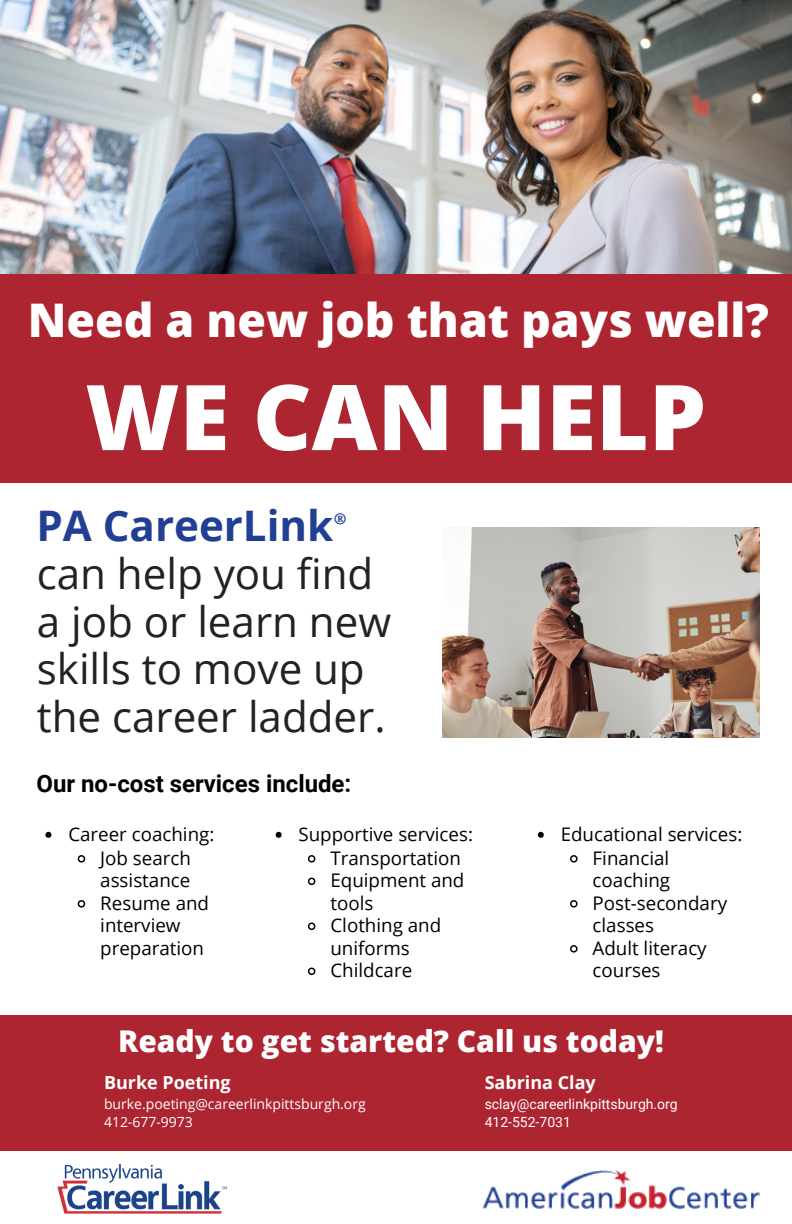
<style>
.page{position:relative;width:792px;height:1224px;background:#fff}
.page>*{position:absolute;margin:0;border:0;box-sizing:border-box;transform-origin:0 0}
.t1{font:800 90.8px "Open Sans";color:#fff}
.t2{font:800 46.4px "Open Sans";color:#fff}
.t3{font:42.2px/47.6px "Open Sans";color:#222125}
.t4{font:800 30px "Open Sans";color:#fff}
.t5{font:700 24px "Roboto";color:#000}
.t6{font:18.8px/22.4px "Open Sans";color:#000}
.t7{font:700 18px "Open Sans";color:#fff}
.t8{font:14px "Open Sans";color:#fff}
.t9{font:14px "Roboto";color:#fff}
.s1{font-weight:700;color:#224093}
.s2{font-family:"Minion Pro";font-weight:700;color:#224093}
</style>
<div class="page">
<img style="left:484px;top:1171px;width:276px;height:37px">
<div style="left:0;top:1015px;width:792px;height:135px;background:#ad2531"></div>
<img style="left:57px;top:1164px;width:170px;height:50px">
<img style="left:0;top:0;width:792px;height:274px">
<div style="left:0;top:274px;width:792px;height:208px;background:#ad2531"></div>
<img style="left:443px;top:528px;width:316px;height:210px">
<svg style="left:45px;top:832px;width:6px;height:6px"></svg>
<svg style="left:77px;top:855px;width:9px;height:8px"></svg>
<svg style="left:77px;top:900px;width:9px;height:8px"></svg>
<svg style="left:276px;top:832px;width:6px;height:6px"></svg>
<svg style="left:307px;top:855px;width:9px;height:8px"></svg>
<svg style="left:307px;top:877px;width:9px;height:9px"></svg>
<svg style="left:307px;top:922px;width:9px;height:9px"></svg>
<svg style="left:307px;top:967px;width:9px;height:9px"></svg>
<svg style="left:538px;top:832px;width:6px;height:6px"></svg>
<svg style="left:570px;top:855px;width:8px;height:8px"></svg>
<svg style="left:570px;top:900px;width:8px;height:8px"></svg>
<svg style="left:570px;top:945px;width:8px;height:8px"></svg>
<p class="t2" style="left:28px;top:287px;width:743px">Need a new job that pays well?</p>
<p class="t1" style="left:85px;top:353px;width:622px">WE CAN HELP</p>
<p class="t3" style="left:36px;top:501px;width:356px"><span class="s1">PA CareerLink</span><span class="s2">® </span>can help you find a job or learn new skills to move up the career ladder.</p>
<p class="t5" style="left:36px;top:770px;width:316px">Our no-cost services include:</p>
<p class="t6" style="left:68px;top:822px;width:148px">Career coaching:</p>
<p class="t6" style="left:100px;top:846px;width:92px">Job search assistance</p>
<p class="t6" style="left:100px;top:891px;width:110px">Resume and interview preparation</p>
<p class="t6" style="left:299px;top:822px;width:176px">Supportive services:</p>
<p class="t6" style="left:330px;top:846px;width:132px">Transportation</p>
<p class="t6" style="left:330px;top:869px;width:135px">Equipment and tools</p>
<p class="t6" style="left:330px;top:914px;width:112px">Clothing and uniforms</p>
<p class="t6" style="left:330px;top:959px;width:83px">Childcare</p>
<p class="t6" style="left:561px;top:822px;width:183px">Educational services:</p>
<p class="t6" style="left:593px;top:846px;width:79px">Financial coaching</p>
<p class="t6" style="left:593px;top:891px;width:136px">Post-secondary classes</p>
<p class="t6" style="left:593px;top:936px;width:116px">Adult literacy courses</p>
<p class="t4" style="left:118px;top:1020px;width:547px">Ready to get started? Call us today!</p>
<p class="t7" style="left:104px;top:1070px;width:128px">Burke Poeting</p>
<p class="t8" style="left:104px;top:1094px;width:263px">burke.poeting@careerlinkpittsburgh.org</p>
<p class="t8" style="left:104px;top:1112px;width:90px">412-677-9973</p>
<p class="t7" style="left:485px;top:1070px;width:113px">Sabrina Clay</p>
<p class="t9" style="left:485px;top:1096px;width:195px">sclay@careerlinkpittsburgh.org</p>
<p class="t9" style="left:485px;top:1114px;width:88px">412-552-7031</p>
</div>
